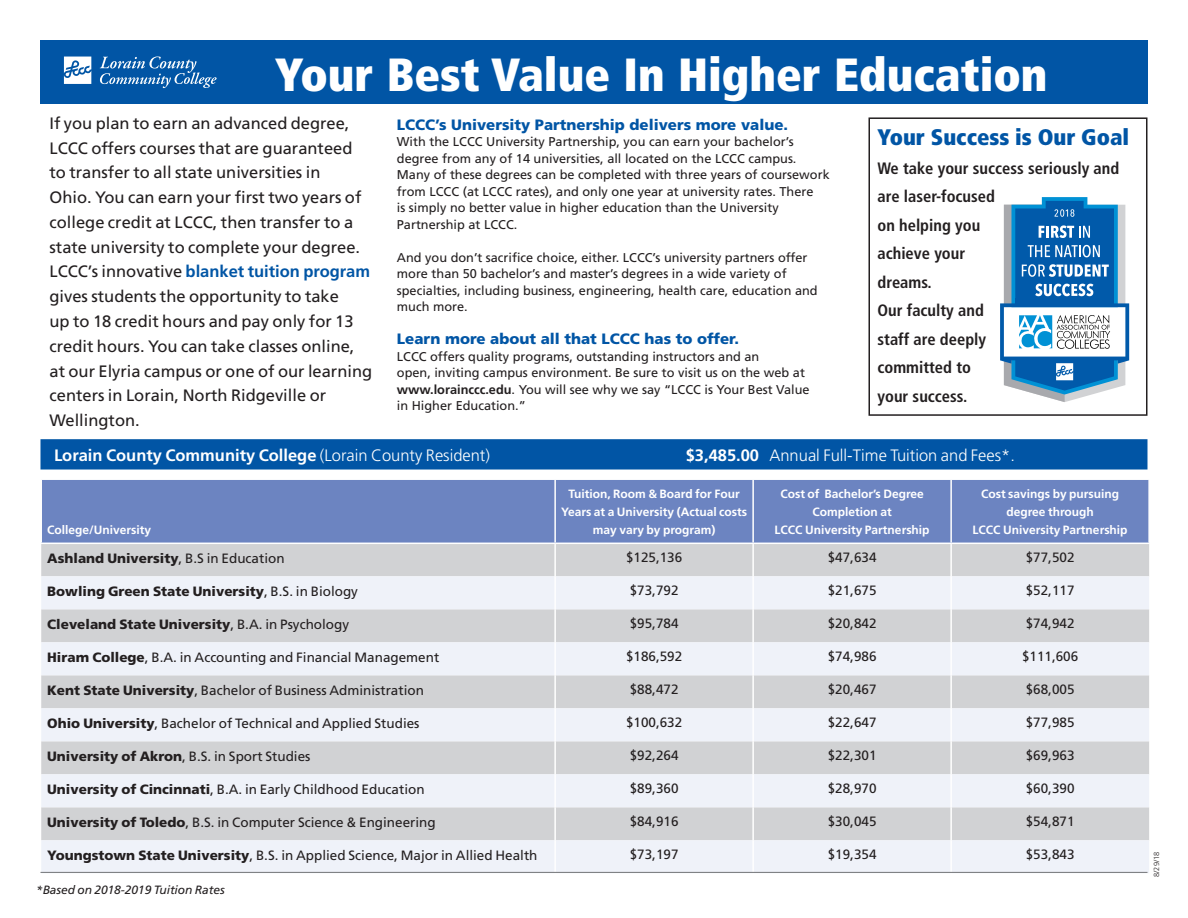
<style>
.page{position:relative;width:1188px;height:918px;background:#fff}
.page>*{position:absolute;margin:0;border:0;box-sizing:border-box;transform-origin:0 0}
.editorial_head{font:900 condensed 46.5px "Frutiger";color:#fff}
.t1{font:900 condensed 22.5px "Frutiger";color:#0155a5}
.Main_text{font:16.5px/24.8px "Frutiger";color:#231f20}
.t2{font:700 condensed 16.5px/28.5px "Frutiger";color:#231f20}
.Main_text-2{font:700 16.5px "Frutiger";color:#fff}
.Main_text-3{font:300 16.5px "Frutiger";color:#fff}
.t3{font:900 15px "Frutiger";color:#0155a5}
.Main_text-4{font:13.5px "Frutiger";color:#231f20}
.Main_text-5{font:900 13.5px "Frutiger";color:#231f20}
.t4{font:12.75px/16.5px "Frutiger";color:#231f20}
.Chart_Header{font:700 12px/18px "Frutiger";color:#fff;text-align:center}
.Main_text_-_Frutiger{font:italic 12px "Frutiger";letter-spacing:-.005em;color:#231f20}
.t5{font:300 7.5px "Frutiger";color:#231f20}
.s1{font-weight:700;color:#0155a5}
.s2{font-weight:700}
.s3{font-weight:300}
.s4{font-weight:400}
.s5{font-weight:900}
</style>
<div class="page">
<div style="left:42px;top:480px;width:1106px;height:63px;background:#6c84c1"></div>
<div style="left:41px;top:544px;width:1108px;height:32px;background:#d1d2d4"></div>
<svg style="left:41px;top:576px;width:1108px;height:297px;fill:#eff2f9"></svg>
<hr style="left:554px;top:544px;width:2px;height:32px;background:#fff">
<hr style="left:752px;top:544px;width:2px;height:32px;background:#fff">
<hr style="left:950px;top:544px;width:2px;height:32px;background:#fff">
<hr style="left:554px;top:576px;width:2px;height:33px;background:#fff">
<hr style="left:752px;top:576px;width:2px;height:33px;background:#fff">
<hr style="left:950px;top:576px;width:2px;height:33px;background:#fff">
<hr style="left:554px;top:609px;width:2px;height:33px;background:#fff">
<hr style="left:752px;top:609px;width:2px;height:33px;background:#fff">
<hr style="left:950px;top:609px;width:2px;height:33px;background:#fff">
<hr style="left:554px;top:642px;width:2px;height:33px;background:#fff">
<hr style="left:752px;top:642px;width:2px;height:33px;background:#fff">
<hr style="left:950px;top:642px;width:2px;height:33px;background:#fff">
<hr style="left:554px;top:675px;width:2px;height:33px;background:#fff">
<hr style="left:752px;top:675px;width:2px;height:33px;background:#fff">
<hr style="left:950px;top:675px;width:2px;height:33px;background:#fff">
<hr style="left:554px;top:708px;width:2px;height:33px;background:#fff">
<hr style="left:752px;top:708px;width:2px;height:33px;background:#fff">
<hr style="left:950px;top:708px;width:2px;height:33px;background:#fff">
<hr style="left:554px;top:741px;width:2px;height:33px;background:#fff">
<hr style="left:752px;top:741px;width:2px;height:33px;background:#fff">
<hr style="left:950px;top:741px;width:2px;height:33px;background:#fff">
<hr style="left:554px;top:774px;width:2px;height:33px;background:#fff">
<hr style="left:752px;top:774px;width:2px;height:33px;background:#fff">
<hr style="left:950px;top:774px;width:2px;height:33px;background:#fff">
<hr style="left:554px;top:807px;width:2px;height:33px;background:#fff">
<hr style="left:752px;top:807px;width:2px;height:33px;background:#fff">
<hr style="left:950px;top:807px;width:2px;height:33px;background:#fff">
<hr style="left:554px;top:840px;width:2px;height:33px;background:#fff">
<hr style="left:752px;top:840px;width:2px;height:33px;background:#fff">
<hr style="left:950px;top:840px;width:2px;height:33px;background:#fff">
<hr style="left:554px;top:480px;width:2px;height:63px;background:#fff">
<hr style="left:752px;top:480px;width:2px;height:63px;background:#fff">
<hr style="left:950px;top:480px;width:2px;height:63px;background:#fff">
<div style="left:40px;top:40px;width:1108px;height:64px;background:#0155a5"></div>
<div style="left:40px;top:439px;width:1107px;height:31px;background:#0155a5"></div>
<hr style="left:40px;top:872px;width:1108px;height:1px;background:#808285">
<svg style="left:100px;top:56px;width:117px;height:32px"></svg>
<svg style="left:64px;top:57px;width:27px;height:27px"></svg>
<svg style="left:1000px;top:197px;width:129px;height:205px"></svg>
<div style="left:1015px;top:298px;width:99px;height:7px;background:#015aaa"></div>
<div style="left:868px;top:117px;width:279px;height:299px;border:2px solid #231f20"></div>
<p class="editorial_head" style="left:275px;top:46px;width:774px">Your Best Value In Higher Education</p>
<p class="Main_text" style="left:50px;top:111px;width:324px">If you plan to earn an advanced degree, LCCC offers courses that are guaranteed to transfer to all state universities in<br>Ohio. You can earn your first two years of college credit at LCCC, then transfer to a state university to complete your degree.<br>LCCC’s innovative <span class="s1">blanket tuition program </span>gives students the opportunity to take<br>up to 18 credit hours and pay only for 13 credit hours. You can take classes online, at our Elyria campus or one of our learning centers in Lorain, North Ridgeville or Wellington.</p>
<p class="t3" style="left:397px;top:116px;width:393px">LCCC’s University Partnership delivers more value.</p>
<p class="t4" style="left:397px;top:134px;width:434px">With the LCCC University Partnership, you can earn your bachelor’s degree from any of 14 universities, all located on the LCCC campus.<br>Many of these degrees can be completed with three years of coursework from LCCC (at LCCC rates), and only one year at university rates. There<br>is simply no better value in higher education than the University Partnership at LCCC.</p>
<p class="t4" style="left:397px;top:249px;width:422px">And you don’t sacrifice choice, either. LCCC’s university partners offer more than 50 bachelor’s and master’s degrees in a wide variety of specialties, including business, engineering, health care, education and much more.</p>
<p class="t3" style="left:397px;top:330px;width:344px">Learn more about all that LCCC has to offer.</p>
<p class="t4" style="left:397px;top:348px;width:364px">LCCC offers quality programs, outstanding instructors and an</p>
<p class="t4" style="left:397px;top:365px;width:414px">open, inviting campus environment. Be sure to visit us on the web at <span class="s2">www.lorainccc.edu</span>. You will see why we say “LCCC is Your Best Value</p>
<p class="t4" style="left:397px;top:398px;width:130px">in Higher Education.”</p>
<p class="t1" style="left:878px;top:124px;width:253px">Your Success is Our Goal</p>
<p class="t2" style="left:878px;top:154px;width:243px">We take your success seriously and are laser-focused<br>on helping you<br>achieve your<br>dreams.</p>
<p class="t2" style="left:878px;top:296px;width:110px">Our faculty and staff are deeply committed to your success.</p>
<p class="Main_text-2" style="left:54px;top:445px;width:437px">Lorain County Community College <span class="s3">(Lorain County Resident)</span></p>
<p class="Main_text-3" style="left:686px;top:446px;width:331px"><span class="s2">$3,485.00</span> Annual Full-Time Tuition and Fees*.</p>
<p class="Chart_Header" style="left:47px;top:521px;width:106px">College/University</p>
<p class="Chart_Header" style="left:561px;top:485px;width:188px">Tuition, Room &amp; Board for Four<br>Years at a University (Actual costs may vary by program)</p>
<p class="Chart_Header" style="left:775px;top:485px;width:157px">Cost of Bachelor’s Degree<br>Completion at<br>LCCC University Partnership</p>
<p class="Chart_Header" style="left:973px;top:485px;width:157px">Cost savings by pursuing degree through<br>LCCC University Partnership</p>
<p class="Main_text-5" style="left:47px;top:550px;width:239px">Ashland University<span class="s4">, B.S in Education</span></p>
<p class="Main_text-4" style="left:626px;top:550px;width:58px">$125,136</p>
<p class="Main_text-4" style="left:828px;top:550px;width:50px">$47,634</p>
<p class="Main_text-4" style="left:1026px;top:550px;width:50px">$77,502</p>
<p class="Main_text-5" style="left:47px;top:583px;width:312px">Bowling Green State University<span class="s4">, B.S. in Biology</span></p>
<p class="Main_text-4" style="left:630px;top:583px;width:50px">$73,792</p>
<p class="Main_text-4" style="left:828px;top:583px;width:50px">$21,675</p>
<p class="Main_text-4" style="left:1026px;top:583px;width:50px">$52,117</p>
<p class="Main_text-5" style="left:47px;top:616px;width:303px">Cleveland State University<span class="s4">, B.A. in Psychology</span></p>
<p class="Main_text-4" style="left:630px;top:616px;width:50px">$95,784</p>
<p class="Main_text-4" style="left:828px;top:616px;width:50px">$20,842</p>
<p class="Main_text-4" style="left:1026px;top:616px;width:50px">$74,942</p>
<p class="Main_text-4" style="left:47px;top:649px;width:394px"><span class="s5">Hiram College</span>, B.A. in Accounting and Financial Management</p>
<p class="Main_text-4" style="left:626px;top:649px;width:58px">$186,592</p>
<p class="Main_text-4" style="left:828px;top:649px;width:50px">$74,986</p>
<p class="Main_text-4" style="left:1022px;top:649px;width:58px">$111,606</p>
<p class="Main_text-4" style="left:47px;top:682px;width:378px"><span class="s5">Kent State University</span>, Bachelor of Business Administration</p>
<p class="Main_text-4" style="left:630px;top:682px;width:50px">$88,472</p>
<p class="Main_text-4" style="left:828px;top:682px;width:50px">$20,467</p>
<p class="Main_text-4" style="left:1026px;top:682px;width:50px">$68,005</p>
<p class="Main_text-4" style="left:47px;top:715px;width:374px"><span class="s5">Ohio University</span>, Bachelor of Technical and Applied Studies</p>
<p class="Main_text-4" style="left:626px;top:715px;width:58px">$100,632</p>
<p class="Main_text-4" style="left:828px;top:715px;width:50px">$22,647</p>
<p class="Main_text-4" style="left:1026px;top:715px;width:50px">$77,985</p>
<p class="Main_text-4" style="left:47px;top:748px;width:265px"><span class="s5">University of Akron</span>, B.S. in Sport Studies</p>
<p class="Main_text-4" style="left:630px;top:748px;width:50px">$92,264</p>
<p class="Main_text-4" style="left:828px;top:748px;width:50px">$22,301</p>
<p class="Main_text-4" style="left:1026px;top:748px;width:50px">$69,963</p>
<p class="Main_text-4" style="left:47px;top:781px;width:379px"><span class="s5">University of Cincinnati</span>, B.A. in Early Childhood Education</p>
<p class="Main_text-4" style="left:630px;top:781px;width:50px">$89,360</p>
<p class="Main_text-4" style="left:828px;top:781px;width:50px">$28,970</p>
<p class="Main_text-4" style="left:1026px;top:781px;width:50px">$60,390</p>
<p class="Main_text-4" style="left:47px;top:814px;width:390px"><span class="s5">University of Toledo</span>, B.S. in Computer Science &amp; Engineering</p>
<p class="Main_text-4" style="left:630px;top:814px;width:50px">$84,916</p>
<p class="Main_text-4" style="left:828px;top:814px;width:50px">$30,045</p>
<p class="Main_text-4" style="left:1026px;top:814px;width:50px">$54,871</p>
<p class="Main_text-4" style="left:47px;top:847px;width:492px"><span class="s5">Youngstown State University</span>, B.S. in Applied Science, Major in Allied Health</p>
<p class="Main_text-4" style="left:630px;top:847px;width:50px">$73,197</p>
<p class="Main_text-4" style="left:828px;top:847px;width:50px">$19,354</p>
<p class="Main_text-4" style="left:1026px;top:847px;width:50px">$53,843</p>
<p class="Main_text_-_Frutiger" style="left:36px;top:883px;width:190px">*Based on 2018-2019 Tuition Rates</p>
<p class="t5" style="left:1152px;top:877px;width:27px;rotate:-90deg">8/29/18</p>
</div>
